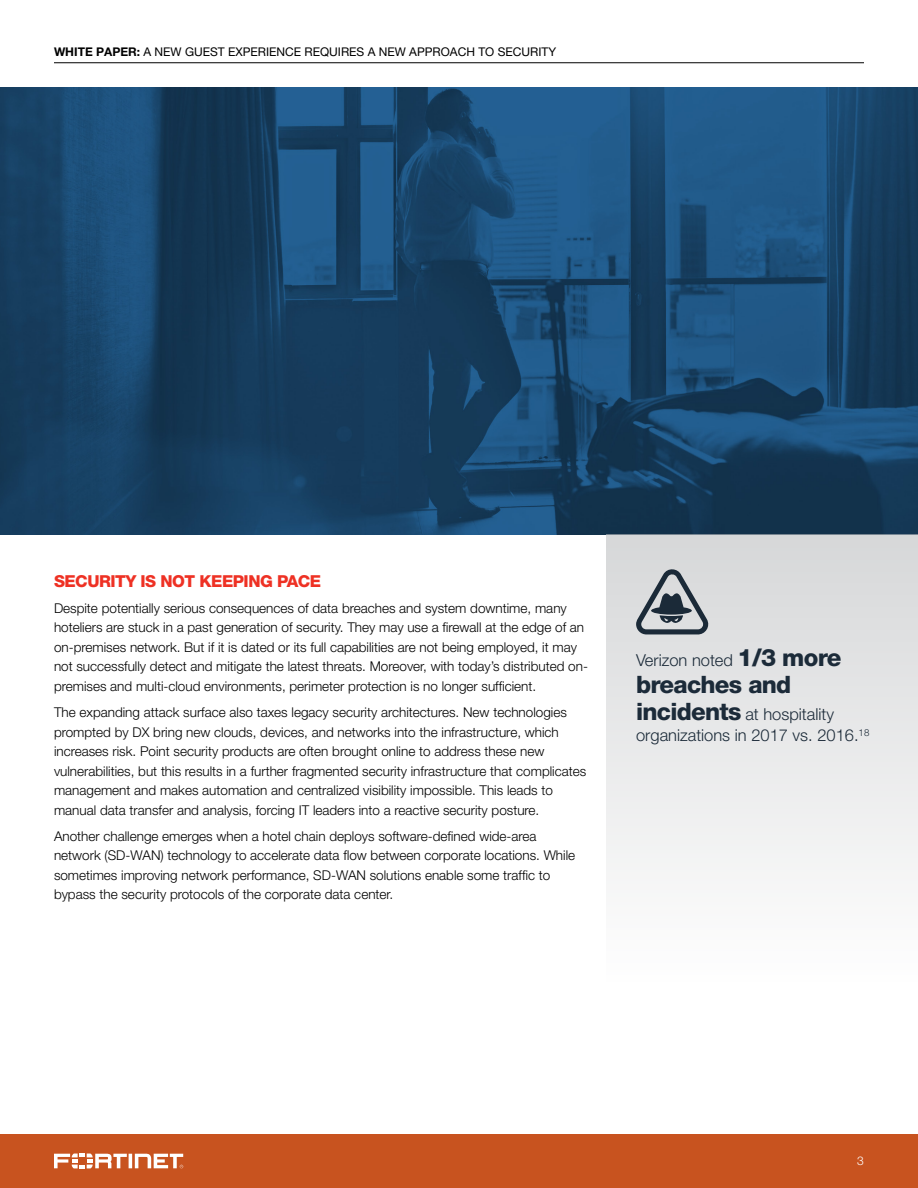
<style>
.page{position:relative;width:918px;height:1188px;background:#fff}
.page>*{position:absolute;margin:0;border:0;box-sizing:border-box;transform-origin:0 0}
.t1{font:800 24px "Helvetica Neue LT Pro";letter-spacing:-.03em;color:#1c2b39}
.t2{font:300 16.5px/21px "Helvetica Neue LT Pro";color:#1c2b39}
.t3{font:800 16.5px "Helvetica Neue LT Pro";letter-spacing:-.03em;color:#ee3124}
.t4{font:300 13.5px/19.5px "Helvetica Neue LT Pro";color:#000}
.t5{font:12px "Helvetica Neue LT Pro";color:#000}
.t6{font:300 12px "Helvetica Neue LT Pro";color:#fff}
.s1{font-weight:700}
.s2{font-weight:800;font-size:24px}
</style>
<div class="page">
<div style="left:0;top:1134px;width:918px;height:54px;background:#c8531f"></div>
<svg style="left:54px;top:1154px;width:129px;height:14px"></svg>
<hr style="left:54px;top:63px;width:810px;height:1px;background:#000">
<img style="left:0;top:88px;width:918px;height:447px">
<div style="left:606px;top:535px;width:312px;height:447px;background:linear-gradient(to bottom,#d6d7d8,#fefefe)"></div>
<svg style="left:636px;top:567px;width:75px;height:68px;background:#9ca2a7"></svg>
<p class="t5" style="left:54px;top:44px;width:504px"><span class="s1">WHITE PAPER:</span> A NEW GUEST EXPERIENCE REQUIRES A NEW APPROACH TO SECURITY</p>
<p class="t3" style="left:54px;top:571px;width:269px">SECURITY IS NOT KEEPING PACE</p>
<p class="t4" style="left:54px;top:598px;width:536px">Despite potentially serious consequences of data breaches and system downtime, many hoteliers are stuck in a past generation of security. They may use a firewall at the edge of an on-premises network. But if it is dated or its full capabilities are not being employed, it may not successfully detect and mitigate the latest threats. Moreover, with today’s distributed on&shy;premises and multi-cloud environments, perimeter protection is no longer sufficient.</p>
<p class="t4" style="left:54px;top:702px;width:534px">The expanding attack surface also taxes legacy security architectures. New technologies prompted by DX bring new clouds, devices, and networks into the infrastructure, which increases risk. Point security products are often brought online to address these new vulnerabilities, but this results in a further fragmented security infrastructure that complicates management and makes automation and centralized visibility impossible. This leads to manual data transfer and analysis, forcing IT leaders into a reactive security posture.</p>
<p class="t4" style="left:54px;top:826px;width:523px">Another challenge emerges when a hotel chain deploys software-defined wide-area network (SD-WAN) technology to accelerate data flow between corporate locations. While sometimes improving network performance, SD-WAN solutions enable some traffic to bypass the security protocols of the corporate data center.</p>
<p class="t2" style="left:636px;top:650px;width:207px">Verizon noted <span class="s2">1/3 more</span></p>
<h1 class="t1" style="left:636px;top:671px;width:157px">breaches and</h1>
<p class="t2" style="left:636px;top:704px;width:235px"><span class="s2">incidents</span> at hospitality organizations in 2017 vs. 2016.<sup>18</sup></p>
<p class="t6" style="left:857px;top:1154px;width:8px">3</p>
</div>
